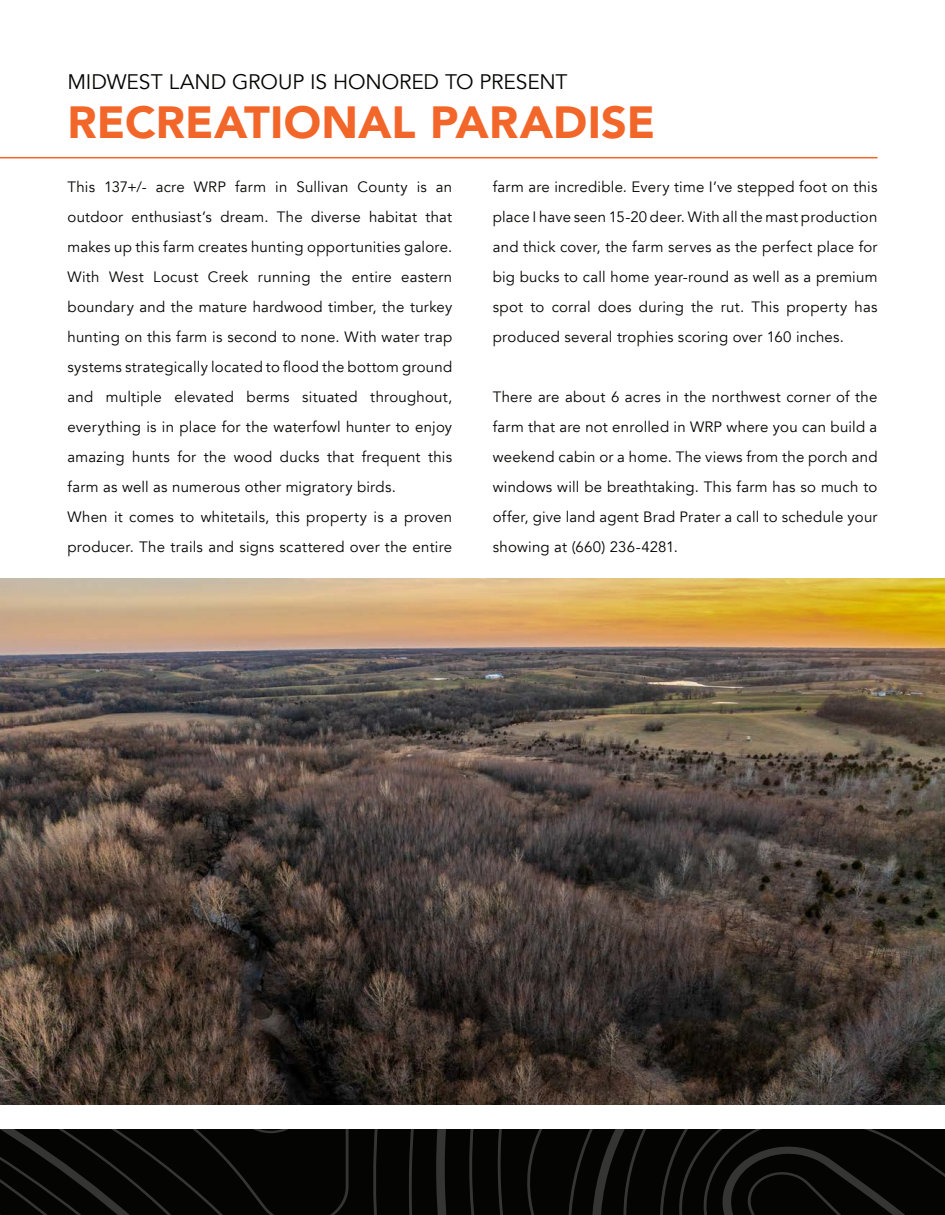
<style>
.page{position:relative;width:945px;height:1215px;background:#fff}
.page>*{position:absolute;margin:0;border:0;box-sizing:border-box;transform-origin:0 0}
.t1{font:900 45px "Avenir";letter-spacing:.005em;color:#f2662a}
.t2{font:21px "Avenir";letter-spacing:-.005em;color:#040503}
.t3{font:15px/30px "Avenir";letter-spacing:.015em;color:#040503;text-align:justify}
</style>
<div class="page">
<hr style="left:0;top:157px;width:878px;height:1px;background:#f2662a">
<svg style="left:0;top:1130px;width:945px;height:85px;background:#090a08"></svg>
<img style="left:0;top:578px;width:945px;height:526px">
<p class="t2" style="left:68px;top:69px;width:502px">MIDWEST LAND GROUP IS HONORED TO PRESENT</p>
<p class="t1" style="left:68px;top:84px;width:589px">RECREATIONAL PARADISE</p>
<p class="t3" style="left:68px;top:173px;width:386px">This 137+/- acre WRP farm in Sullivan County is an outdoor enthusiast’s dream. The diverse habitat that makes up this farm creates hunting opportunities galore.<br>With West Locust Creek running the entire eastern boundary and the mature hardwood timber, the turkey hunting on this farm is second to none. With water trap systems strategically located to flood the bottom ground and multiple elevated berms situated throughout, everything is in place for the waterfowl hunter to enjoy amazing hunts for the wood ducks that frequent this farm as well as numerous other migratory birds.</p>
<p class="t3" style="left:68px;top:503px;width:386px">When it comes to whitetails, this property is a proven producer. The trails and signs scattered over the entire</p>
<p class="t3" style="left:493px;top:173px;width:386px">farm are incredible. Every time I’ve stepped foot on this place I have seen 15-20 deer. With all the mast production and thick cover, the farm serves as the perfect place for big bucks to call home year-round as well as a premium spot to corral does during the rut. This property has produced several trophies scoring over 160 inches.</p>
<p class="t3" style="left:493px;top:383px;width:386px">There are about 6 acres in the northwest corner of the farm that are not enrolled in WRP where you can build a weekend cabin or a home. The views from the porch and windows will be breathtaking. This farm has so much to offer, give land agent Brad Prater a call to schedule your showing at (660) 236-4281.</p>
</div>
